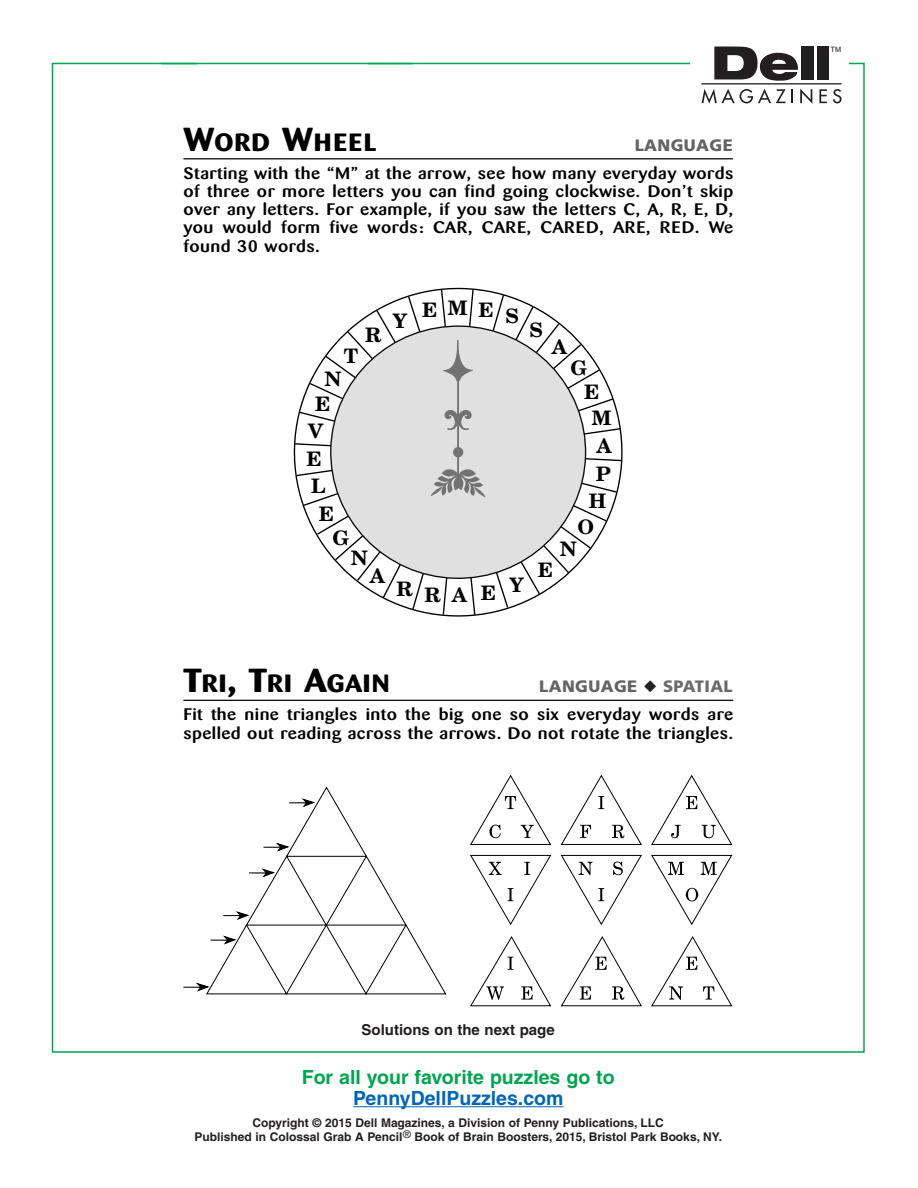
<style>
.page{position:relative;width:918px;height:1188px;background:#fff}
.page>*{position:absolute;margin:0;border:0;box-sizing:border-box;transform-origin:0 0}
.t1{font:24.75px "Barmeno Bold+IBBTLK";letter-spacing:.035em;color:#000;scale:1.15 1}
.t2{font:24.75px "Barmeno Bold+ABPGSQ";letter-spacing:.055em;color:#000;scale:1.15 1}
.t3{font:19.95px/27.3px "New Century Schlbk Bold+ZTNIRL";color:#000}
.t4{font:700 19.5px/21px "Helvetica";color:#00a54f}
.t5{font:16.5px/18.1px "Barmeno Medium+HLMFIK";letter-spacing:.02em;color:#000;text-align:justify;scale:1.15 1}
.t6{font:16.5px/18.1px "Barmeno Medium+GSVUZD";letter-spacing:.02em;color:#000;scale:1.15 1}
.t7{font:16.5px "Frutiger Black+FBHWIB";letter-spacing:.025em;color:#636363}
.t8{font:16.5px "Frutiger Black+IZKUSZ";letter-spacing:.025em;color:#636363}
.t9{font:700 15px "Helvetica";color:#231f20}
.t10{font:700 12px/14.4px "Helvetica";color:#231f20;text-align:center}
.t11{font:7.35px "Helvetica";color:#231f20}
.s1{font-size:33px}
.s2{color:#212121}
.s3{color:#6b6b6b}
.s4{color:#fff}
.s5{color:#0166b3}
</style>
<div class="page">
<svg style="left:353px;top:1106px;width:13px;height:1px"></svg>
<hr style="left:366px;top:1106px;width:34px;height:1px;background:#0166b3">
<hr style="left:400px;top:1106px;width:163px;height:1px;background:#0166b3">
<hr style="left:368px;top:63px;width:45px;height:1px;background:#00a54f">
<hr style="left:161px;top:63px;width:36px;height:1px;background:#00a54f">
<hr style="left:183px;top:158px;width:550px;height:1px;background:#000">
<svg style="left:293px;top:288px;width:330px;height:328px"></svg>
<hr style="left:457px;top:380px;width:2px;height:95px;background:#727272">
<div style="left:453px;top:447px;width:10px;height:10px;background:#727272;border-radius:50%"></div>
<hr style="left:183px;top:700px;width:550px;height:1px;background:#000">
<svg style="left:183px;top:786px;width:264px;height:209px"></svg>
<svg style="left:470px;top:774px;width:82px;height:71px"></svg>
<svg style="left:560px;top:774px;width:82px;height:71px"></svg>
<svg style="left:651px;top:775px;width:81px;height:70px"></svg>
<svg style="left:470px;top:854px;width:82px;height:71px"></svg>
<svg style="left:560px;top:854px;width:82px;height:71px"></svg>
<svg style="left:651px;top:854px;width:82px;height:71px"></svg>
<svg style="left:470px;top:936px;width:82px;height:71px"></svg>
<svg style="left:560px;top:936px;width:82px;height:71px"></svg>
<svg style="left:651px;top:936px;width:81px;height:70px"></svg>
<div style="left:801px;top:46px;width:12px;height:34px;background:#231f20"></div>
<div style="left:817px;top:46px;width:12px;height:34px;background:#231f20"></div>
<svg style="left:714px;top:46px;width:84px;height:35px"></svg>
<svg style="left:702px;top:89px;width:84px;height:14px"></svg>
<svg style="left:792px;top:89px;width:1px;height:14px"></svg>
<svg style="left:800px;top:89px;width:12px;height:15px"></svg>
<svg style="left:819px;top:89px;width:8px;height:14px"></svg>
<svg style="left:833px;top:89px;width:9px;height:14px"></svg>
<hr style="left:701px;top:83px;width:141px;height:2px;background:#231f20">
<h1 class="t2" style="left:183px;top:127px;width:169px"><span class="s1">W</span>ORD <span class="s1">W</span>HEEL</h1>
<p class="t8" style="left:635px;top:139px;width:100px">LANGUAGE</p>
<p class="t5" style="left:183px;top:166px;width:480px">Starting with the “M” at the arrow, see how many everyday words of three or more letters you can find going clockwise. Don’t skip over any letters. For example, if you saw the letters C, A, R, E, D, you would form five words: CAR, CARE, CARED, ARE, RED. We found 30 words.</p>
<p class="t3" style="left:365px;top:324px;width:18px">R</p>
<p class="t3" style="left:344px;top:345px;width:16px">T</p>
<p class="t3" style="left:325px;top:367px;width:18px">N</p>
<p class="t3" style="left:315px;top:392px;width:17px">E</p>
<p class="t3" style="left:308px;top:419px;width:17px">V</p>
<p class="t3" style="left:307px;top:448px;width:17px">E</p>
<p class="t3" style="left:311px;top:475px;width:16px">L</p>
<p class="t3" style="left:319px;top:502px;width:17px">E</p>
<p class="t3" style="left:333px;top:526px;width:18px">G</p>
<p class="t3" style="left:351px;top:547px;width:18px">N</p>
<p class="t3" style="left:393px;top:309px;width:16px">Y</p>
<p class="t3" style="left:422px;top:299px;width:73px">EME</p>
<p class="t3" style="left:370px;top:564px;width:17px">A</p>
<p class="t3" style="left:397px;top:580px;width:46px">R R</p>
<p class="t3" style="left:452px;top:584px;width:17px">A</p>
<p class="t3" style="left:481px;top:582px;width:17px">E</p>
<p class="t3" style="left:505px;top:305px;width:15px">S</p>
<p class="t3" style="left:530px;top:318px;width:15px">S</p>
<p class="t3" style="left:552px;top:335px;width:17px">A</p>
<p class="t3" style="left:570px;top:356px;width:18px">G</p>
<p class="t3" style="left:584px;top:380px;width:17px">E</p>
<p class="t3" style="left:592px;top:407px;width:21px">M<br>A</p>
<p class="t3" style="left:589px;top:463px;width:24px;text-align:center">P<br>H</p>
<p class="t3" style="left:577px;top:515px;width:18px">O</p>
<p class="t3" style="left:560px;top:538px;width:18px">N</p>
<p class="t3" style="left:509px;top:574px;width:16px">Y</p>
<p class="t3" style="left:538px;top:558px;width:17px">E</p>
<h1 class="t1" style="left:183px;top:675px;width:181px"><span class="s1">T</span>RI<span class="s1">, T</span>RI <span class="s1">A</span>GAIN</h1>
<p class="t6" style="left:183px;top:707px;width:480px">Fit the nine triangles into the big one so six everyday words are spelled out reading across the arrows. Do not rotate the triangles.</p>
<p class="t7" style="left:539px;top:681px;width:195px">LANGUAGE <span class="s2">◆</span> <span class="s3">SPATIAL</span></p>
<p class="t11" style="left:831px;top:47px;width:12px">TM</p>
<p class="t9" style="left:362px;top:1024px;width:195px">Solutions on the next page</p>
<p class="t4" style="left:302px;top:1068px;width:314px">For all your favorite puzzles go to <span class="s4">www.</span><span class="s5">PennyDellPuzzles.com</span></p>
<p class="t10" style="left:195px;top:1117px;width:529px">Copyright © 2015 Dell Magazines, a Division of Penny Publications, LLC<br>Published in Colossal Grab A Pencil<sup>®</sup> Book of Brain Boosters, 2015, Bristol Park Books, NY.</p>
</div>
